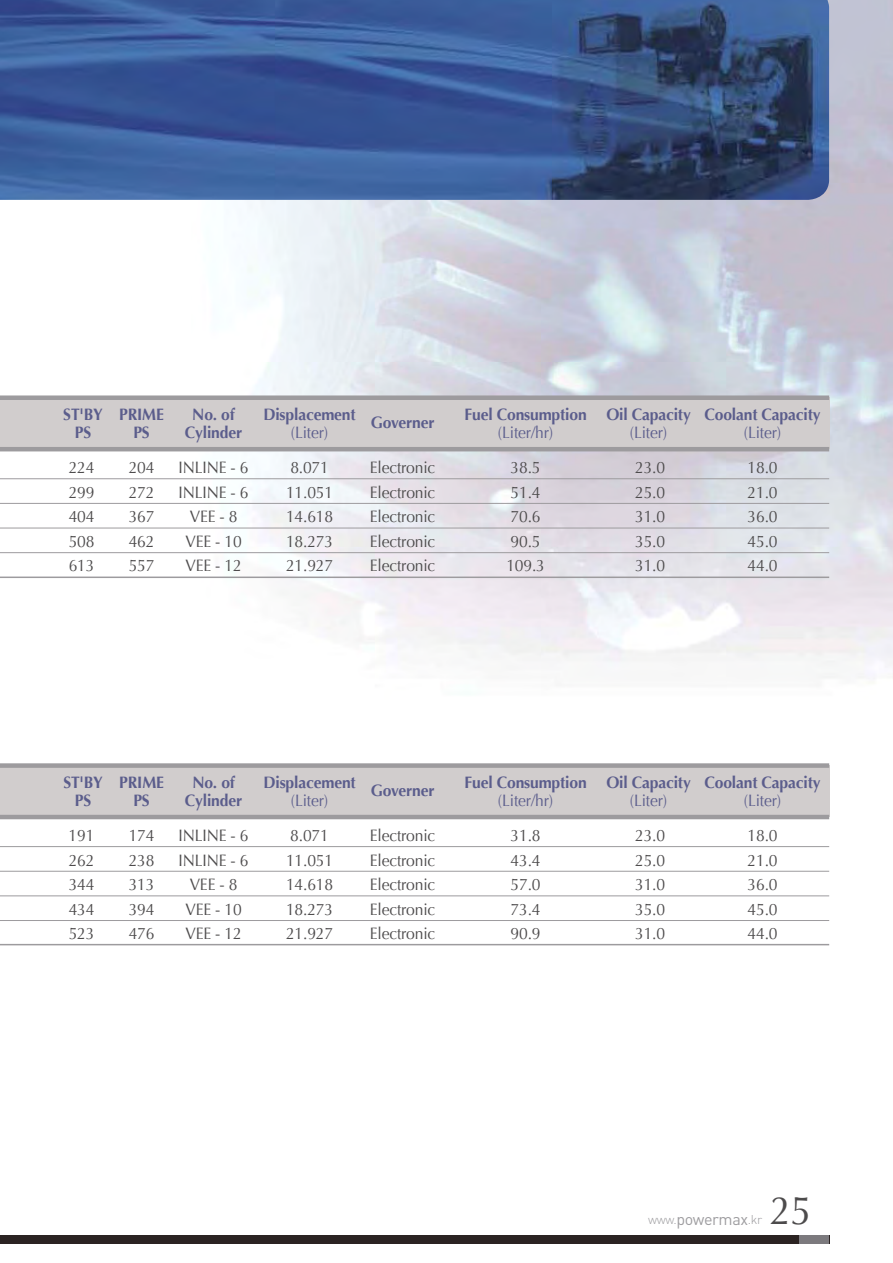
<style>
.page{position:relative;width:893px;height:1263px;background:#fff}
.page>*{position:absolute;margin:0;border:0;box-sizing:border-box;transform-origin:0 0}
.t1{font:39.75px "Optima";color:#4d4b4c;scale:.95 1}
.t2{font:16.5px "Optima";letter-spacing:-.01em;color:#4d4b4c;scale:.95 1}
.t3{font:700 16.5px "Optima";letter-spacing:-.01em;color:#5b5d8c;scale:.95 1}
.t4{font:16.5px "Optima";letter-spacing:-.01em;color:#5b5d8c;scale:.95 1}
.t5{font:16.05px "DIN";letter-spacing:-.025em;color:#9e9da0}
.s1{font-weight:300;font-size:12.6px}
</style>
<div class="page">
<div style="left:0;top:1235px;width:829px;height:9px;background:#2b2322"></div>
<img style="left:0;top:0;width:829px;height:200px">
<div style="left:799px;top:1235px;width:30px;height:9px;background:#7c7a7e"></div>
<div style="left:0;top:765px;width:829px;height:52px;background:#d1cdcd"></div>
<div style="left:0;top:397px;width:829px;height:52px;background:#d1cdcd"></div>
<hr style="left:0;top:846px;width:829px;height:1px;background:#9d9b9e">
<hr style="left:0;top:478px;width:829px;height:1px;background:#9d9b9e">
<hr style="left:0;top:896px;width:829px;height:1px;background:#9d9b9e">
<hr style="left:0;top:528px;width:829px;height:1px;background:#9d9b9e">
<hr style="left:0;top:920px;width:829px;height:1px;background:#9d9b9e">
<hr style="left:0;top:552px;width:829px;height:1px;background:#9d9b9e">
<hr style="left:0;top:576px;width:829px;height:2px;background:#9d9b9e">
<hr style="left:0;top:944px;width:829px;height:1px;background:#9d9b9e">
<hr style="left:0;top:871px;width:829px;height:1px;background:#9d9b9e">
<hr style="left:0;top:503px;width:829px;height:1px;background:#9d9b9e">
<hr style="left:0;top:815px;width:829px;height:4px;background:#9d9b9e">
<hr style="left:0;top:447px;width:829px;height:4px;background:#9d9b9e">
<div style="left:0;top:763px;width:829px;height:5px;background:#9d9b9e"></div>
<div style="left:0;top:395px;width:829px;height:5px;background:#9d9b9e"></div>
<p class="t3" style="left:63px;top:405px;width:107px">ST'BY PRIME</p>
<p class="t3" style="left:192px;top:405px;width:46px">No. of</p>
<p class="t3" style="left:263px;top:405px;width:99px">Displacement</p>
<p class="t3" style="left:371px;top:412px;width:69px">Governer</p>
<p class="t3" style="left:464px;top:405px;width:376px">Fuel Consumption Oil Capacity Coolant Capacity</p>
<p class="t3" style="left:75px;top:423px;width:19px">PS</p>
<p class="t3" style="left:133px;top:423px;width:19px">PS</p>
<p class="t3" style="left:185px;top:423px;width:62px">Cylinder</p>
<p class="t4" style="left:291px;top:423px;width:41px">(Liter)</p>
<p class="t4" style="left:498px;top:423px;width:60px">(Liter/hr)</p>
<p class="t4" style="left:630px;top:423px;width:41px">(Liter)</p>
<p class="t4" style="left:744px;top:423px;width:41px">(Liter)</p>
<p class="t2" style="left:69px;top:458px;width:29px">224</p>
<p class="t2" style="left:129px;top:458px;width:29px">204</p>
<p class="t2" style="left:179px;top:458px;width:75px">INLINE - 6</p>
<p class="t2" style="left:290px;top:458px;width:42px">8.071</p>
<p class="t2" style="left:370px;top:458px;width:71px">Electronic</p>
<p class="t2" style="left:511px;top:458px;width:33px">38.5</p>
<p class="t2" style="left:635px;top:458px;width:33px">23.0</p>
<p class="t2" style="left:748px;top:458px;width:33px">18.0</p>
<p class="t2" style="left:69px;top:483px;width:29px">299</p>
<p class="t2" style="left:129px;top:483px;width:29px">272</p>
<p class="t2" style="left:179px;top:483px;width:75px">INLINE - 6</p>
<p class="t2" style="left:286px;top:483px;width:51px">11.051</p>
<p class="t2" style="left:370px;top:483px;width:71px">Electronic</p>
<p class="t2" style="left:511px;top:483px;width:33px">51.4</p>
<p class="t2" style="left:635px;top:483px;width:33px">25.0</p>
<p class="t2" style="left:748px;top:483px;width:33px">21.0</p>
<p class="t2" style="left:69px;top:507px;width:29px">404</p>
<p class="t2" style="left:129px;top:507px;width:29px">367</p>
<p class="t2" style="left:190px;top:507px;width:52px">VEE - 8</p>
<p class="t2" style="left:286px;top:507px;width:51px">14.618</p>
<p class="t2" style="left:370px;top:507px;width:71px">Electronic</p>
<p class="t2" style="left:511px;top:507px;width:33px">70.6</p>
<p class="t2" style="left:635px;top:507px;width:33px">31.0</p>
<p class="t2" style="left:748px;top:507px;width:33px">36.0</p>
<p class="t2" style="left:69px;top:532px;width:29px">508</p>
<p class="t2" style="left:129px;top:532px;width:29px">462</p>
<p class="t2" style="left:185px;top:532px;width:61px">VEE - 10</p>
<p class="t2" style="left:286px;top:532px;width:51px">18.273</p>
<p class="t2" style="left:370px;top:532px;width:71px">Electronic</p>
<p class="t2" style="left:511px;top:532px;width:33px">90.5</p>
<p class="t2" style="left:635px;top:532px;width:33px">35.0</p>
<p class="t2" style="left:748px;top:532px;width:33px">45.0</p>
<p class="t2" style="left:69px;top:556px;width:29px">613</p>
<p class="t2" style="left:129px;top:556px;width:29px">557</p>
<p class="t2" style="left:185px;top:556px;width:61px">VEE - 12</p>
<p class="t2" style="left:286px;top:556px;width:51px">21.927</p>
<p class="t2" style="left:370px;top:556px;width:71px">Electronic</p>
<p class="t2" style="left:506px;top:556px;width:42px">109.3</p>
<p class="t2" style="left:635px;top:556px;width:33px">31.0</p>
<p class="t2" style="left:748px;top:556px;width:33px">44.0</p>
<p class="t3" style="left:63px;top:773px;width:107px">ST'BY PRIME</p>
<p class="t3" style="left:192px;top:773px;width:46px">No. of</p>
<p class="t3" style="left:263px;top:773px;width:99px">Displacement</p>
<p class="t3" style="left:371px;top:780px;width:69px">Governer</p>
<p class="t3" style="left:464px;top:773px;width:376px">Fuel Consumption Oil Capacity Coolant Capacity</p>
<p class="t3" style="left:75px;top:791px;width:19px">PS</p>
<p class="t3" style="left:133px;top:791px;width:19px">PS</p>
<p class="t3" style="left:185px;top:791px;width:62px">Cylinder</p>
<p class="t4" style="left:291px;top:791px;width:41px">(Liter)</p>
<p class="t4" style="left:498px;top:791px;width:60px">(Liter/hr)</p>
<p class="t4" style="left:630px;top:791px;width:41px">(Liter)</p>
<p class="t4" style="left:744px;top:791px;width:41px">(Liter)</p>
<p class="t2" style="left:69px;top:826px;width:29px">191</p>
<p class="t2" style="left:129px;top:826px;width:29px">174</p>
<p class="t2" style="left:179px;top:826px;width:75px">INLINE - 6</p>
<p class="t2" style="left:290px;top:826px;width:42px">8.071</p>
<p class="t2" style="left:370px;top:826px;width:71px">Electronic</p>
<p class="t2" style="left:511px;top:826px;width:33px">31.8</p>
<p class="t2" style="left:635px;top:826px;width:33px">23.0</p>
<p class="t2" style="left:747px;top:826px;width:33px">18.0</p>
<p class="t2" style="left:69px;top:850px;width:29px">262</p>
<p class="t2" style="left:129px;top:850px;width:29px">238</p>
<p class="t2" style="left:179px;top:850px;width:75px">INLINE - 6</p>
<p class="t2" style="left:286px;top:850px;width:51px">11.051</p>
<p class="t2" style="left:370px;top:850px;width:71px">Electronic</p>
<p class="t2" style="left:511px;top:850px;width:33px">43.4</p>
<p class="t2" style="left:635px;top:850px;width:33px">25.0</p>
<p class="t2" style="left:748px;top:850px;width:33px">21.0</p>
<p class="t2" style="left:69px;top:875px;width:29px">344</p>
<p class="t2" style="left:129px;top:875px;width:29px">313</p>
<p class="t2" style="left:190px;top:875px;width:52px">VEE - 8</p>
<p class="t2" style="left:286px;top:875px;width:51px">14.618</p>
<p class="t2" style="left:370px;top:875px;width:71px">Electronic</p>
<p class="t2" style="left:511px;top:875px;width:33px">57.0</p>
<p class="t2" style="left:635px;top:875px;width:33px">31.0</p>
<p class="t2" style="left:748px;top:875px;width:33px">36.0</p>
<p class="t2" style="left:69px;top:899px;width:29px">434</p>
<p class="t2" style="left:129px;top:899px;width:29px">394</p>
<p class="t2" style="left:185px;top:899px;width:61px">VEE - 10</p>
<p class="t2" style="left:286px;top:899px;width:51px">18.273</p>
<p class="t2" style="left:370px;top:899px;width:71px">Electronic</p>
<p class="t2" style="left:511px;top:899px;width:33px">73.4</p>
<p class="t2" style="left:635px;top:899px;width:33px">35.0</p>
<p class="t2" style="left:748px;top:899px;width:33px">45.0</p>
<p class="t2" style="left:69px;top:924px;width:29px">523</p>
<p class="t2" style="left:129px;top:924px;width:29px">476</p>
<p class="t2" style="left:185px;top:924px;width:61px">VEE - 12</p>
<p class="t2" style="left:286px;top:924px;width:51px">21.927</p>
<p class="t2" style="left:370px;top:924px;width:71px">Electronic</p>
<p class="t2" style="left:511px;top:924px;width:33px">90.9</p>
<p class="t2" style="left:635px;top:924px;width:33px">31.0</p>
<p class="t2" style="left:748px;top:924px;width:33px">44.0</p>
<p class="t5" style="left:648px;top:1213px;width:116px"><span class="s1">www.</span>powermax<span class="s1">.kr</span></p>
<h1 class="t1" style="left:770px;top:1187px;width:45px">25</h1>
</div>
